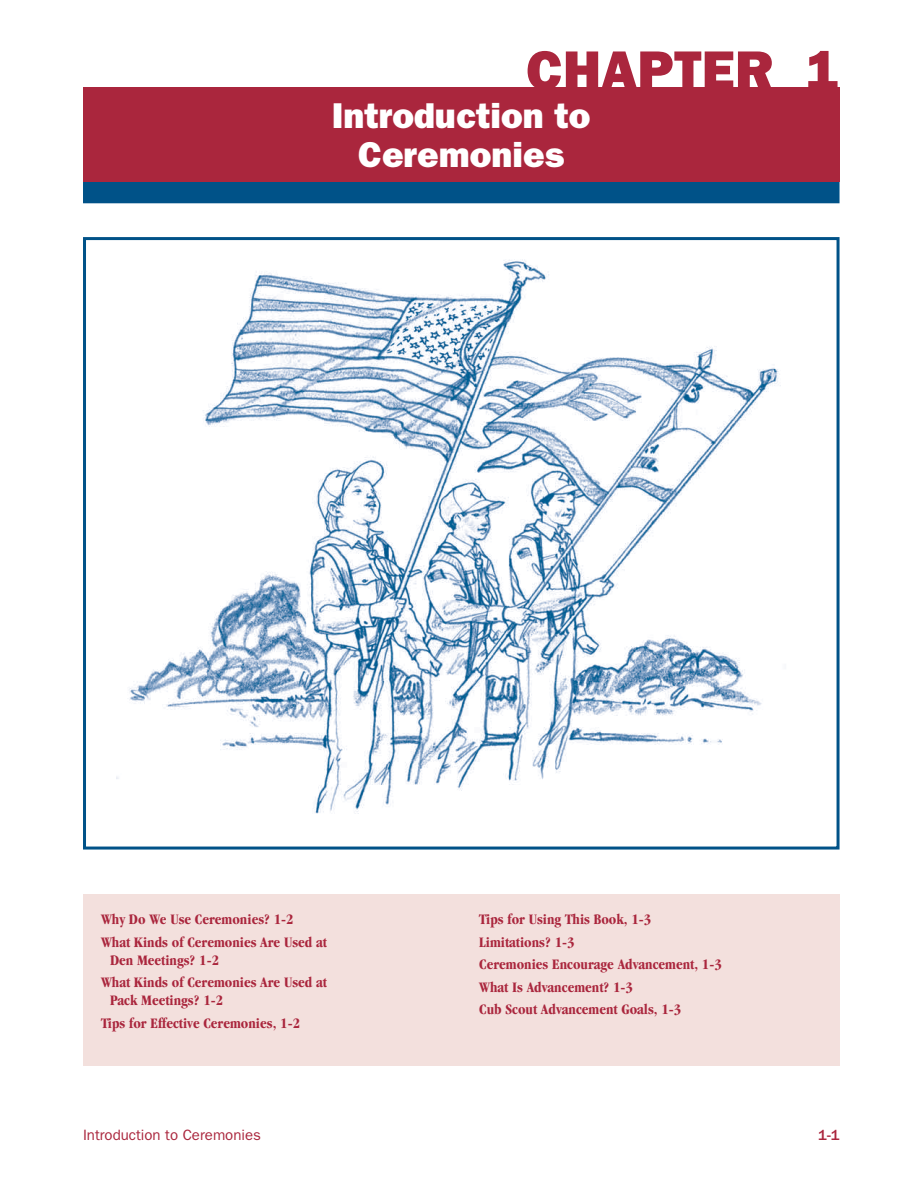
<style>
.page{position:relative;width:908px;height:1178px;background:#fff}
.page>*{position:absolute;margin:0;border:0;box-sizing:border-box;transform-origin:0 0}
.t1{font:800 55.5px "Franklin Gothic";color:#aa263d}
.t2{font:800 36px/39px "Franklin Gothic";color:#fff;text-align:center}
.t3{font:700 condensed 15px/22.5px "Garamond";color:#aa263d}
.t4{font:15px "Franklin Gothic";color:#aa263d}
.t5{font:500 15px "Franklin Gothic";color:#aa263d}
</style>
<div class="page">
<div style="left:83px;top:181px;width:756px;height:22px;background:#005288"></div>
<img style="left:117px;top:259px;width:664px;height:555px">
<div style="left:83px;top:237px;width:756px;height:612px;border:3px solid #005288"></div>
<div style="left:83px;top:894px;width:756px;height:171px;background:#f3e0dd"></div>
<div style="left:83px;top:87px;width:756px;height:94px;background:#aa263d"></div>
<h1 class="t1" style="left:526px;top:51px;width:315px">CHAPTER 1</h1>
<h2 class="t2" style="left:332px;top:99px;width:260px">Introduction to<br>Ceremonies</h2>
<p class="t3" style="left:101px;top:909px;width:227px">Why Do We Use Ceremonies? 1-2<br>What Kinds of Ceremonies Are Used at</p>
<p class="t3" style="left:101px;top:949px;width:227px;text-indent:9px">Den Meetings? 1-2<br>What Kinds of Ceremonies Are Used at</p>
<p class="t3" style="left:101px;top:990px;width:201px;text-indent:9px">Pack Meetings? 1-2<br>Tips for Effective Ceremonies, 1-2</p>
<p class="t4" style="left:83px;top:1129px;width:179px">Introduction to Ceremonies</p>
<p class="t3" style="left:479px;top:909px;width:244px">Tips for Using This Book, 1-3<br>Limitations? 1-3<br>Ceremonies Encourage Advancement, 1-3<br>What Is Advancement? 1-3<br>Cub Scout Advancement Goals, 1-3</p>
<p class="t5" style="left:818px;top:1129px;width:23px">1-1</p>
</div>
